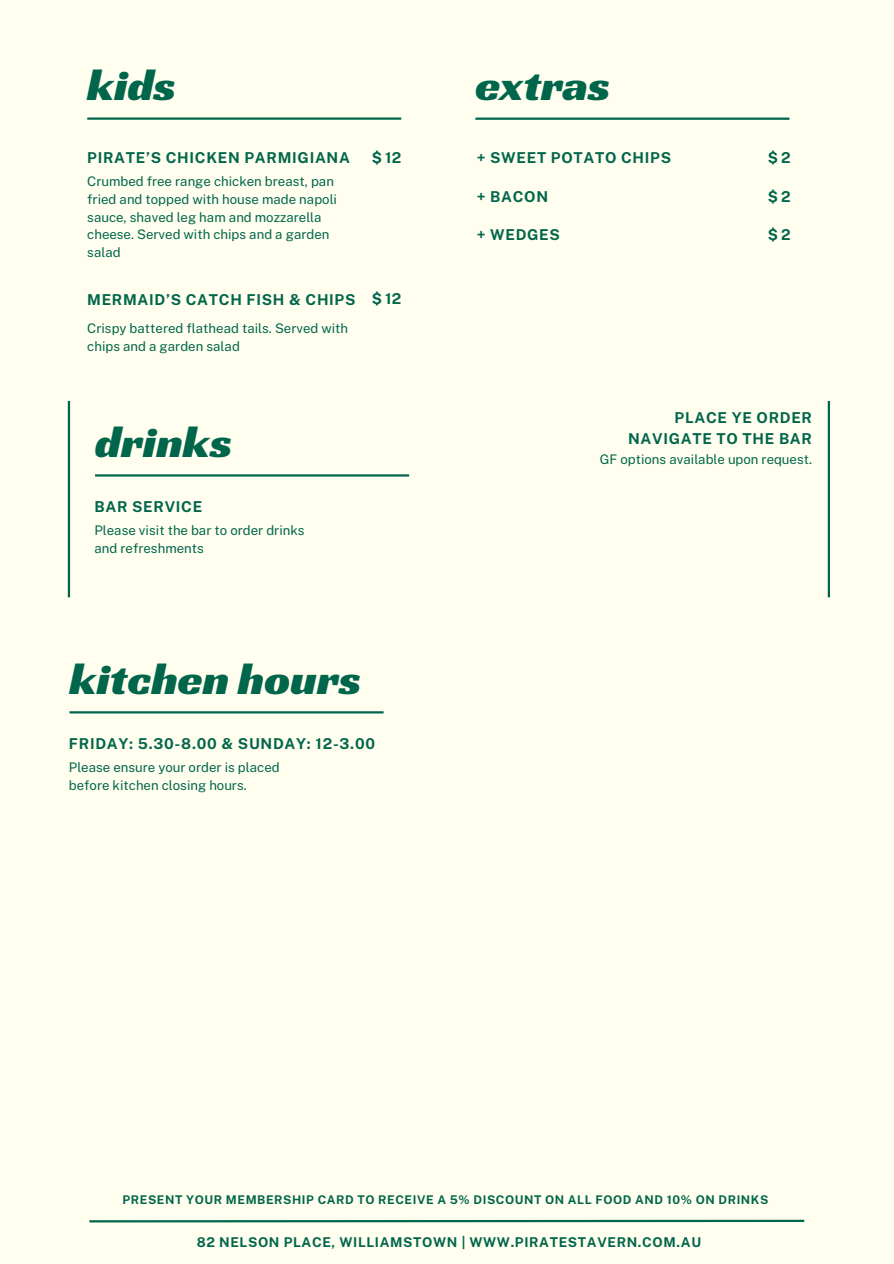
<style>
.page{position:relative;width:894px;height:1264px;background:#fff}
.page>*{position:absolute;margin:0;border:0;box-sizing:border-box;transform-origin:0 0}
.t1{font:45.3px "Racing Sans One";color:#00664b}
.t2{font:700 15px "Public Sans";letter-spacing:.05em;color:#00664b}
.t3{font:700 13.5px "Public Sans";letter-spacing:.05em;color:#00664b}
.t4{font:13.2px/17.5px "Public Sans";color:#00664b}
.t5{font:700 12px "Public Sans";letter-spacing:.05em;color:#00664b}
</style>
<div class="page">
<div style="left:0;top:0;width:893px;height:1263px;background:#fffeef"></div>
<svg style="left:89px;top:1219px;width:716px;height:4px"></svg>
<hr style="left:68px;top:401px;width:2px;height:196px;background:#00664b">
<hr style="left:827px;top:401px;width:2px;height:196px;background:#00664b">
<hr style="left:95px;top:474px;width:314px;height:2px;background:#00664b">
<hr style="left:87px;top:117px;width:314px;height:3px;background:#00664b">
<hr style="left:475px;top:118px;width:314px;height:2px;background:#00664b">
<hr style="left:69px;top:711px;width:314px;height:2px;background:#00664b">
<h3 class="t1" style="left:87px;top:56px;width:90px">kids</h3>
<h2 class="t2" style="left:87px;top:149px;width:264px">PIRATE’S CHICKEN PARMIGIANA</h2>
<h3 class="t2" style="left:372px;top:149px;width:31px">$12</h3>
<h2 class="t4" style="left:87px;top:173px;width:251px">Crumbed free range chicken breast, pan fried and topped with house made napoli sauce, shaved leg ham and mozzarella cheese. Served with chips and a garden salad</h2>
<h3 class="t2" style="left:87px;top:291px;width:270px">MERMAID’S CATCH FISH &amp; CHIPS</h3>
<h1 class="t2" style="left:372px;top:289px;width:31px">$12</h1>
<p class="t4" style="left:87px;top:320px;width:262px">Crispy battered flathead tails. Served with chips and a garden salad</p>
<h2 class="t1" style="left:475px;top:56px;width:136px">extras</h2>
<h2 class="t2" style="left:476px;top:149px;width:196px">+ SWEET POTATO CHIPS</h2>
<p class="t2" style="left:767px;top:149px;width:24px">$2</p>
<p class="t2" style="left:476px;top:187px;width:73px">+ BACON</p>
<h2 class="t2" style="left:767px;top:187px;width:24px">$2</h2>
<h1 class="t2" style="left:476px;top:226px;width:85px">+ WEDGES</h1>
<h2 class="t2" style="left:767px;top:226px;width:24px">$2</h2>
<h2 class="t2" style="left:674px;top:408px;width:139px">PLACE YE ORDER</h2>
<h3 class="t4" style="left:599px;top:450px;width:214px">GF options available upon request.</h3>
<h1 class="t1" style="left:95px;top:413px;width:139px">drinks</h1>
<h1 class="t2" style="left:628px;top:430px;width:185px">NAVIGATE TO THE BAR</h1>
<p class="t2" style="left:94px;top:498px;width:109px">BAR SERVICE</p>
<h3 class="t4" style="left:94px;top:521px;width:212px">Please visit the bar to order drinks</h3>
<h2 class="t4" style="left:94px;top:539px;width:111px">and refreshments</h2>
<p class="t1" style="left:69px;top:650px;width:293px">kitchen hours</p>
<h4 class="t2" style="left:69px;top:735px;width:307px">FRIDAY: 5.30-8.00 &amp; SUNDAY: 12-3.00</h4>
<h2 class="t4" style="left:69px;top:758px;width:212px">Please ensure your order is placed before kitchen closing hours.</h2>
<h2 class="t5" style="left:122px;top:1192px;width:647px">PRESENT YOUR MEMBERSHIP CARD TO RECEIVE A 5% DISCOUNT ON ALL FOOD AND 10% ON DRINKS</h2>
<p class="t3" style="left:197px;top:1233px;width:506px">82 NELSON PLACE, WILLIAMSTOWN | WWW.PIRATESTAVERN.COM.AU</p>
</div>
